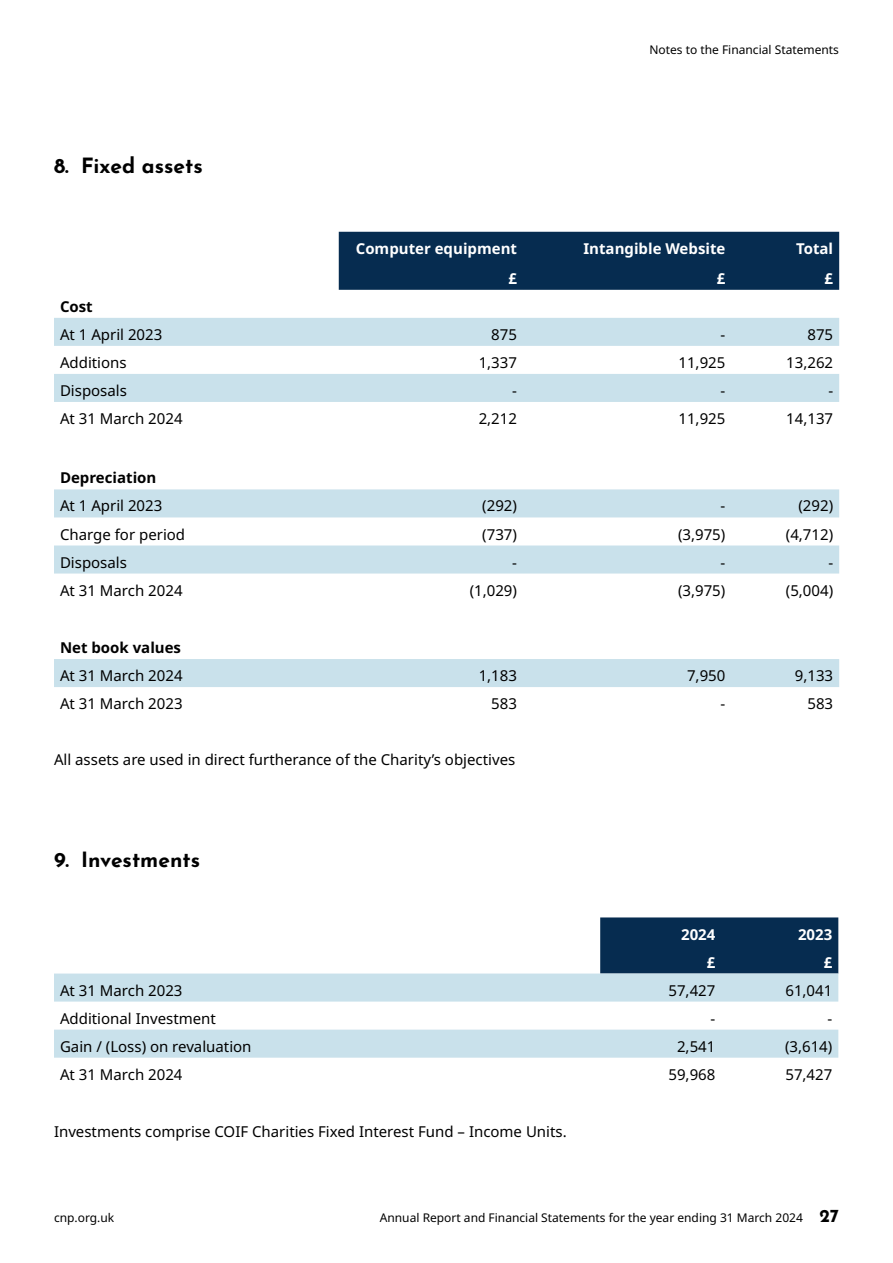
<style>
.page{position:relative;width:893px;height:1263px;background:#fff}
.page>*{position:absolute;margin:0;border:0;box-sizing:border-box;transform-origin:0 0}
.t1{font:700 21px "Josefin Sans";color:#000}
.t2{font:15px "Noto Sans";color:#000}
.t3{font:700 15px/30px "Noto Sans";color:#fff;text-align:right}
.t4{font:700 15px "Noto Sans";color:#000}
.t5{font:12px "Noto Sans";color:#000}
.s1{font-family:"Josefin Sans";font-weight:700;font-size:18px}
</style>
<div class="page">
<div style="left:339px;top:232px;width:500px;height:58px;background:#062c50"></div>
<svg style="left:54px;top:318px;width:785px;height:369px"></svg>
<div style="left:600px;top:917px;width:238px;height:56px;background:#062c50"></div>
<svg style="left:54px;top:973px;width:784px;height:85px;fill:#c9e1eb"></svg>
<h1 class="t1" style="left:54px;top:147px;width:150px">8. Fixed assets</h1>
<p class="t5" style="left:649px;top:41px;width:191px">Notes to the Financial Statements</p>
<p class="t3" style="left:356px;top:234px;width:163px">Computer equipment £</p>
<p class="t3" style="left:583px;top:234px;width:143px">Intangible Website £</p>
<p class="t3" style="left:796px;top:234px;width:39px">Total £</p>
<p class="t4" style="left:60px;top:296px;width:34px">Cost</p>
<p class="t2" style="left:60px;top:324px;width:104px">At 1 April 2023</p>
<p class="t2" style="left:491px;top:324px;width:27px">875</p>
<p class="t2" style="left:721px;top:324px;width:6px">-</p>
<p class="t2" style="left:807px;top:324px;width:27px">875</p>
<p class="t2" style="left:60px;top:352px;width:68px">Additions</p>
<p class="t2" style="left:479px;top:352px;width:40px">1,337</p>
<p class="t2" style="left:678px;top:352px;width:48px">11,925</p>
<p class="t2" style="left:786px;top:352px;width:48px">13,262</p>
<p class="t2" style="left:60px;top:380px;width:68px">Disposals</p>
<p class="t2" style="left:512px;top:380px;width:6px">-</p>
<p class="t2" style="left:721px;top:380px;width:6px">-</p>
<p class="t2" style="left:828px;top:380px;width:6px">-</p>
<p class="t2" style="left:60px;top:408px;width:124px">At 31 March 2024</p>
<p class="t2" style="left:479px;top:408px;width:40px">2,212</p>
<p class="t2" style="left:678px;top:408px;width:48px">11,925</p>
<p class="t2" style="left:786px;top:408px;width:48px">14,137</p>
<p class="t4" style="left:60px;top:467px;width:98px">Depreciation</p>
<p class="t2" style="left:60px;top:495px;width:104px">At 1 April 2023</p>
<p class="t2" style="left:482px;top:495px;width:36px">(292)</p>
<p class="t2" style="left:721px;top:495px;width:6px">-</p>
<p class="t2" style="left:798px;top:495px;width:36px">(292)</p>
<p class="t2" style="left:60px;top:523px;width:127px">Charge for period</p>
<p class="t2" style="left:482px;top:523px;width:36px">(737)</p>
<p class="t2" style="left:678px;top:523px;width:49px">(3,975)</p>
<p class="t2" style="left:786px;top:523px;width:49px">(4,712)</p>
<p class="t2" style="left:60px;top:551px;width:68px">Disposals</p>
<p class="t2" style="left:512px;top:551px;width:6px">-</p>
<p class="t2" style="left:721px;top:551px;width:6px">-</p>
<p class="t2" style="left:828px;top:551px;width:6px">-</p>
<p class="t2" style="left:60px;top:580px;width:124px">At 31 March 2024</p>
<p class="t2" style="left:470px;top:580px;width:49px">(1,029)</p>
<p class="t2" style="left:678px;top:580px;width:49px">(3,975)</p>
<p class="t2" style="left:786px;top:580px;width:49px">(5,004)</p>
<p class="t4" style="left:60px;top:637px;width:123px">Net book values</p>
<p class="t2" style="left:60px;top:665px;width:124px">At 31 March 2024</p>
<p class="t2" style="left:479px;top:665px;width:40px">1,183</p>
<p class="t2" style="left:687px;top:665px;width:40px">7,950</p>
<p class="t2" style="left:795px;top:665px;width:40px">9,133</p>
<p class="t2" style="left:60px;top:693px;width:124px">At 31 March 2023</p>
<p class="t2" style="left:491px;top:693px;width:27px">583</p>
<p class="t2" style="left:721px;top:693px;width:6px">-</p>
<p class="t2" style="left:807px;top:693px;width:27px">583</p>
<p class="t2" style="left:54px;top:749px;width:463px">All assets are used in direct furtherance of the Charity’s objectives</p>
<h1 class="t1" style="left:54px;top:840px;width:148px">9. Investments</h1>
<p class="t3" style="left:681px;top:919px;width:36px">2024</p>
<p class="t3" style="left:798px;top:919px;width:36px">2023</p>
<p class="t3" style="left:707px;top:947px;width:10px">£</p>
<p class="t3" style="left:824px;top:947px;width:10px">£</p>
<p class="t2" style="left:60px;top:979px;width:124px">At 31 March 2023</p>
<p class="t2" style="left:668px;top:979px;width:48px">57,427</p>
<p class="t2" style="left:785px;top:979px;width:48px">61,041</p>
<p class="t2" style="left:60px;top:1007px;width:157px">Additional Investment</p>
<p class="t2" style="left:711px;top:1007px;width:6px">-</p>
<p class="t2" style="left:827px;top:1007px;width:6px">-</p>
<p class="t2" style="left:60px;top:1036px;width:193px">Gain / (Loss) on revaluation</p>
<p class="t2" style="left:677px;top:1036px;width:40px">2,541</p>
<p class="t2" style="left:785px;top:1036px;width:49px">(3,614)</p>
<p class="t2" style="left:60px;top:1064px;width:124px">At 31 March 2024</p>
<p class="t2" style="left:668px;top:1064px;width:48px">59,968</p>
<p class="t2" style="left:785px;top:1064px;width:48px">57,427</p>
<p class="t2" style="left:54px;top:1121px;width:514px">Investments comprise COIF Charities Fixed Interest Fund – Income Units.</p>
<p class="t5" style="left:54px;top:1209px;width:62px">cnp.org.uk</p>
<p class="t5" style="left:380px;top:1209px;width:461px">Annual Report and Financial Statements for the year ending 31 March 2024 <span class="s1">27</span></p>
</div>
